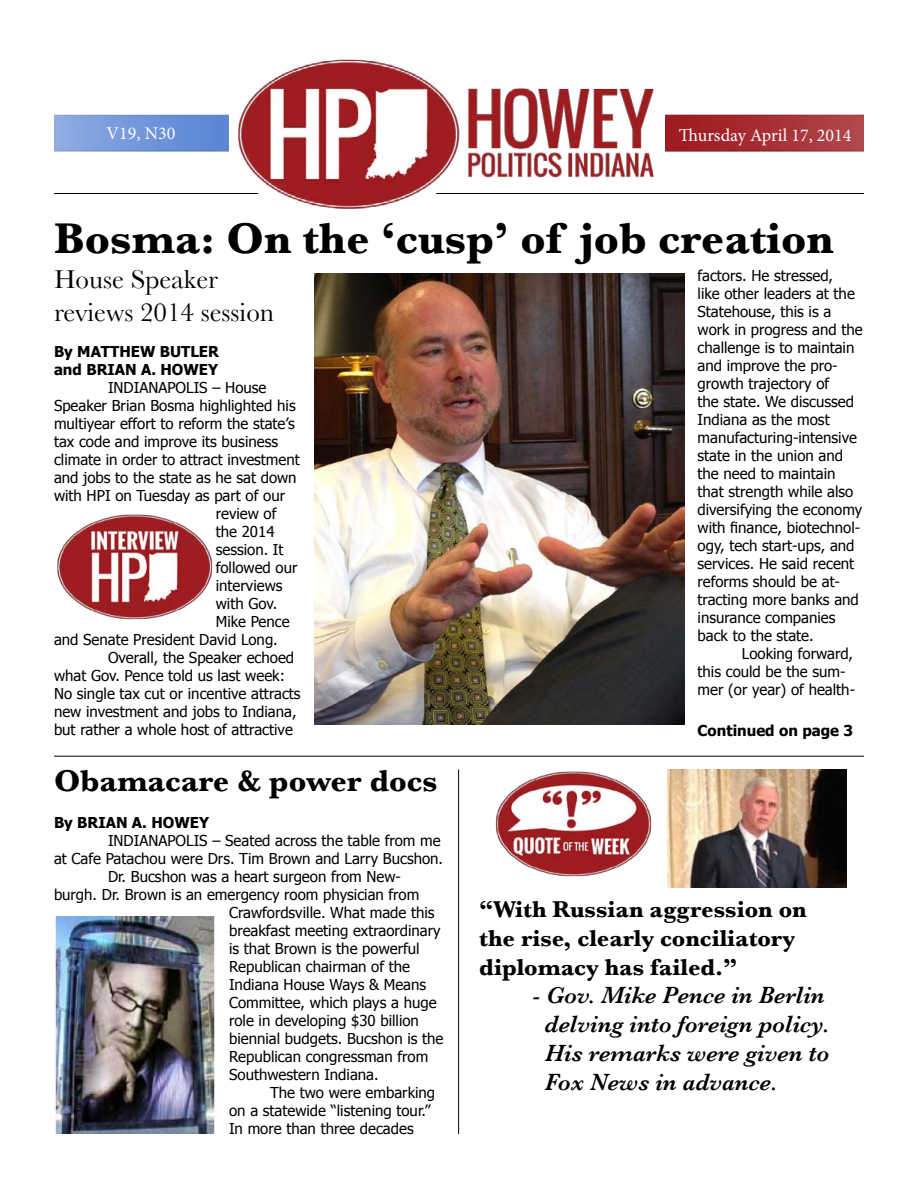
<style>
.page{position:relative;width:918px;height:1188px;background:#fff}
.page>*{position:absolute;margin:0;border:0;box-sizing:border-box;transform-origin:0 0}
.t1{font:700 45px "Baskerville";color:#000}
.t2{font:700 31.5px "Baskerville";color:#000}
.t3{font:27px/32.4px "Baskerville";color:#000}
.t4{font:italic 600 24px/28.8px "Baskerville";color:#000}
.t5{font:700 24px/28.8px "Baskerville";color:#000}
.t6{font:18px "Minion Pro";color:#fff}
.t7{font:15px/18px "Tahoma";color:#000}
.t8{font:700 15px/18px "Tahoma";color:#000}
</style>
<div class="page">
<img style="left:54px;top:59px;width:810px;height:150px">
<hr style="left:436px;top:193px;width:428px;height:1px;background:#000">
<hr style="left:54px;top:193px;width:204px;height:1px;background:#000">
<hr style="left:54px;top:756px;width:810px;height:1px;background:#000">
<hr style="left:458px;top:770px;width:1px;height:364px;background:#000">
<img style="left:495px;top:771px;width:157px;height:106px">
<img style="left:54px;top:916px;width:161px;height:218px">
<img style="left:314px;top:273px;width:370px;height:452px">
<img style="left:57px;top:514px;width:156px;height:106px">
<img style="left:668px;top:770px;width:179px;height:117px">
<p class="t6" style="left:107px;top:121px;width:70px">V19, N30</p>
<p class="t6" style="left:679px;top:123px;width:174px">Thursday April 17, 2014</p>
<h1 class="t1" style="left:54px;top:212px;width:781px">Bosma: On the ‘cusp’ of job creation</h1>
<h3 class="t3" style="left:54px;top:263px;width:222px">House Speaker reviews 2014 session</h3>
<p class="t8" style="left:54px;top:342px;width:167px">By MATTHEW BUTLER and BRIAN A. HOWEY</p>
<p class="t7" style="left:108px;top:378px;width:160px">INDIANAPOLIS – House</p>
<p class="t7" style="left:54px;top:396px;width:243px">Speaker Brian Bosma highlighted his</p>
<p class="t7" style="left:54px;top:414px;width:242px">multiyear effort to reform the state’s</p>
<p class="t7" style="left:54px;top:432px;width:226px">tax code and improve its business</p>
<p class="t7" style="left:54px;top:450px;width:247px">climate in order to attract investment</p>
<p class="t7" style="left:54px;top:468px;width:244px">and jobs to the state as he sat down</p>
<p class="t7" style="left:54px;top:486px;width:233px">with HPI on Tuesday as part of our</p>
<p class="t7" style="left:216px;top:504px;width:62px">review of</p>
<p class="t7" style="left:216px;top:522px;width:60px">the 2014</p>
<p class="t7" style="left:216px;top:540px;width:69px">session. It</p>
<p class="t7" style="left:216px;top:558px;width:83px">followed our</p>
<p class="t7" style="left:216px;top:576px;width:68px">interviews</p>
<p class="t7" style="left:216px;top:594px;width:63px">with Gov.</p>
<p class="t7" style="left:216px;top:612px;width:75px">Mike Pence</p>
<p class="t7" style="left:54px;top:630px;width:225px">and Senate President David Long.</p>
<p class="t7" style="left:108px;top:648px;width:188px">Overall, the Speaker echoed</p>
<p class="t7" style="left:54px;top:666px;width:233px">what Gov. Pence told us last week:</p>
<p class="t7" style="left:54px;top:684px;width:248px">No single tax cut or incentive attracts</p>
<p class="t7" style="left:54px;top:702px;width:244px">new investment and jobs to Indiana,</p>
<p class="t7" style="left:54px;top:720px;width:240px">but rather a whole host of attractive</p>
<h2 class="t2" style="left:54px;top:762px;width:385px">Obamacare &amp; power docs</h2>
<p class="t8" style="left:54px;top:813px;width:157px">By BRIAN A. HOWEY</p>
<p class="t7" style="left:108px;top:831px;width:334px">INDIANAPOLIS – Seated across the table from me</p>
<p class="t7" style="left:54px;top:849px;width:391px">at Cafe Patachou were Drs. Tim Brown and Larry Bucshon.</p>
<p class="t7" style="left:108px;top:867px;width:294px">Dr. Bucshon was a heart surgeon from New-</p>
<p class="t7" style="left:54px;top:885px;width:367px">burgh. Dr. Brown is an emergency room physician from</p>
<p class="t7" style="left:229px;top:903px;width:207px">Crawfordsville. What made this</p>
<p class="t7" style="left:229px;top:921px;width:213px">breakfast meeting extraordinary</p>
<p class="t7" style="left:229px;top:939px;width:192px">is that Brown is the powerful</p>
<p class="t7" style="left:229px;top:957px;width:183px">Republican chairman of the</p>
<p class="t7" style="left:229px;top:975px;width:199px">Indiana House Ways &amp; Means</p>
<p class="t7" style="left:229px;top:993px;width:209px">Committee, which plays a huge</p>
<p class="t7" style="left:229px;top:1011px;width:191px">role in developing $30 billion</p>
<p class="t7" style="left:229px;top:1029px;width:216px">biennial budgets. Bucshon is the</p>
<p class="t7" style="left:229px;top:1047px;width:201px">Republican congressman from</p>
<p class="t7" style="left:229px;top:1065px;width:151px">Southwestern Indiana.</p>
<p class="t7" style="left:270px;top:1083px;width:167px">The two were embarking</p>
<p class="t7" style="left:229px;top:1101px;width:203px">on a statewide “listening tour.”</p>
<p class="t7" style="left:229px;top:1119px;width:186px">In more than three decades</p>
<p class="t7" style="left:698px;top:267px;width:167px">factors. He stressed,<br>like other leaders at the<br>Statehouse, this is a work in progress and the challenge is to maintain and improve the pro&shy;growth trajectory of<br>the state. We discussed<br>Indiana as the most manufacturing-intensive state in the union and the need to maintain that strength while also diversifying the economy with finance, biotechnol&shy;ogy, tech start-ups, and services. He said recent reforms should be at&shy;tracting more banks and insurance companies back to the state.</p>
<p class="t7" style="left:698px;top:645px;width:159px;text-indent:44px">Looking forward, this could be the sum&shy;mer (or year) of health-</p>
<p class="t8" style="left:698px;top:721px;width:157px">Continued on page 3</p>
<h3 class="t5" style="left:479px;top:895px;width:329px">“With Russian aggression on the rise, clearly conciliatory diplomacy has failed.”</h3>
<h3 class="t4" style="left:545px;top:981px;width:286px;text-indent:-12px">- Gov. Mike Pence in Berlin delving into foreign policy.<br>His remarks were given to<br>Fox News in advance.</h3>
</div>
